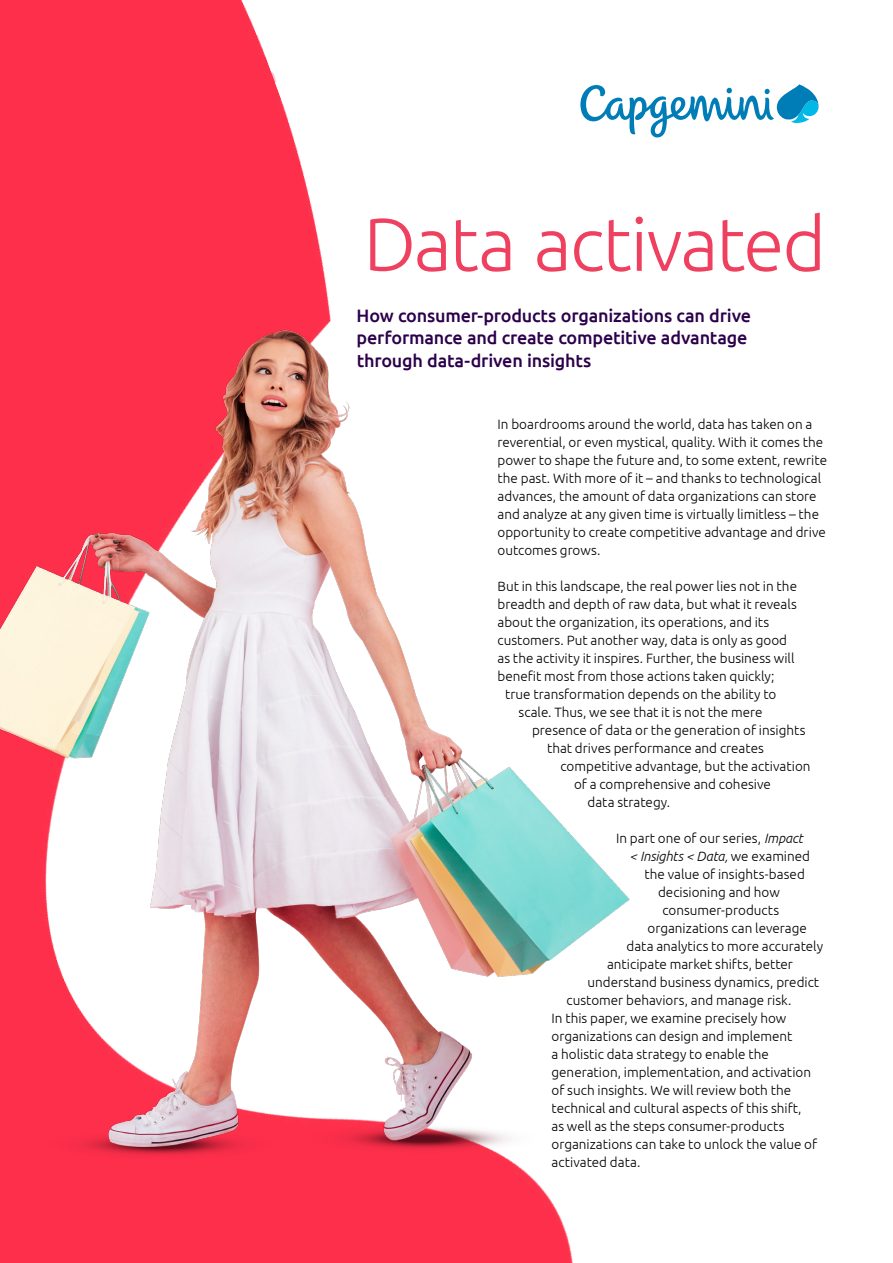
<style>
.page{position:relative;width:893px;height:1263px;background:#fff}
.page>*{position:absolute;margin:0;border:0;box-sizing:border-box;transform-origin:0 0}
.t1{font:300 75px "Ubuntu";letter-spacing:-.025em;color:#ef4060}
.t2{font:500 18px/22.5px "Ubuntu";letter-spacing:-.01em;color:#2c004b}
.t3{font:300 13.5px/18px "Ubuntu";color:#000}
.t4{font:italic 300 13.5px "Ubuntu";letter-spacing:-.01em;color:#000}
.s1{font-style:italic}
.s2{font-style:normal}
</style>
<div class="page">
<img style="left:0;top:0;width:573px;height:1263px">
<img style="left:0;top:271px;width:630px;height:906px">
<svg style="left:580px;top:84px;width:239px;height:53px"></svg>
<h1 class="t1" style="left:363px;top:199px;width:464px">Data activated</h1>
<h2 class="t2" style="left:357px;top:303px;width:396px">How consumer-products organizations can drive performance and create competitive advantage through data-driven insights</h2>
<p class="t3" style="left:497px;top:414px;width:331px">In boardrooms around the world, data has taken on a reverential, or even mystical, quality. With it comes the power to shape the future and, to some extent, rewrite the past. With more of it – and thanks to technological advances, the amount of data organizations can store and analyze at any given time is virtually limitless – the opportunity to create competitive advantage and drive outcomes grows.</p>
<p class="t3" style="left:497px;top:576px;width:301px">But in this landscape, the real power lies not in the</p>
<p class="t3" style="left:497px;top:594px;width:301px">breadth and depth of raw data, but what it reveals</p>
<p class="t3" style="left:497px;top:612px;width:273px">about the organization, its operations, and its</p>
<p class="t3" style="left:497px;top:630px;width:291px">customers. Put another way, data is only as good</p>
<p class="t3" style="left:497px;top:648px;width:298px">as the activity it inspires. Further, the business will</p>
<p class="t3" style="left:497px;top:666px;width:278px">benefit most from those actions taken quickly;</p>
<p class="t3" style="left:505px;top:684px;width:273px">true transformation depends on the ability to</p>
<p class="t3" style="left:518px;top:702px;width:245px">scale. Thus, we see that it is not the mere</p>
<p class="t3" style="left:532px;top:720px;width:275px">presence of data or the generation of insights</p>
<p class="t3" style="left:547px;top:738px;width:218px">that drives performance and creates</p>
<p class="t3" style="left:560px;top:756px;width:252px">competitive advantage, but the activation</p>
<p class="t3" style="left:574px;top:774px;width:198px">of a comprehensive and cohesive</p>
<p class="t3" style="left:587px;top:792px;width:84px">data strategy.</p>
<p class="t3" style="left:616px;top:828px;width:189px">In part one of our series, <span class="s1">Impact</span></p>
<p class="t4" style="left:629px;top:848px;width:182px">&lt; Insights &lt; Data, <span class="s2">we examined</span></p>
<p class="t3" style="left:644px;top:864px;width:162px">the value of insights-based</p>
<p class="t3" style="left:658px;top:882px;width:123px">decisioning and how</p>
<p class="t3" style="left:662px;top:900px;width:118px">consumer-products</p>
<p class="t3" style="left:647px;top:918px;width:161px">organizations can leverage</p>
<p class="t3" style="left:626px;top:936px;width:198px">data analytics to more accurately</p>
<p class="t3" style="left:607px;top:954px;width:187px">anticipate market shifts, better</p>
<p class="t3" style="left:587px;top:972px;width:233px">understand business dynamics, predict</p>
<p class="t3" style="left:566px;top:990px;width:226px">customer behaviors, and manage risk.</p>
<p class="t3" style="left:551px;top:1008px;width:236px">In this paper, we examine precisely how</p>
<p class="t3" style="left:551px;top:1026px;width:242px">organizations can design and implement</p>
<p class="t3" style="left:551px;top:1044px;width:219px">a holistic data strategy to enable the</p>
<p class="t3" style="left:551px;top:1062px;width:261px">generation, implementation, and activation</p>
<p class="t3" style="left:551px;top:1080px;width:241px">of such insights. We will review both the</p>
<p class="t3" style="left:551px;top:1098px;width:252px">technical and cultural aspects of this shift,</p>
<p class="t3" style="left:551px;top:1116px;width:235px">as well as the steps consumer-products</p>
<p class="t3" style="left:551px;top:1134px;width:267px">organizations can take to unlock the value of</p>
<p class="t3" style="left:551px;top:1152px;width:90px">activated data.</p>
</div>
